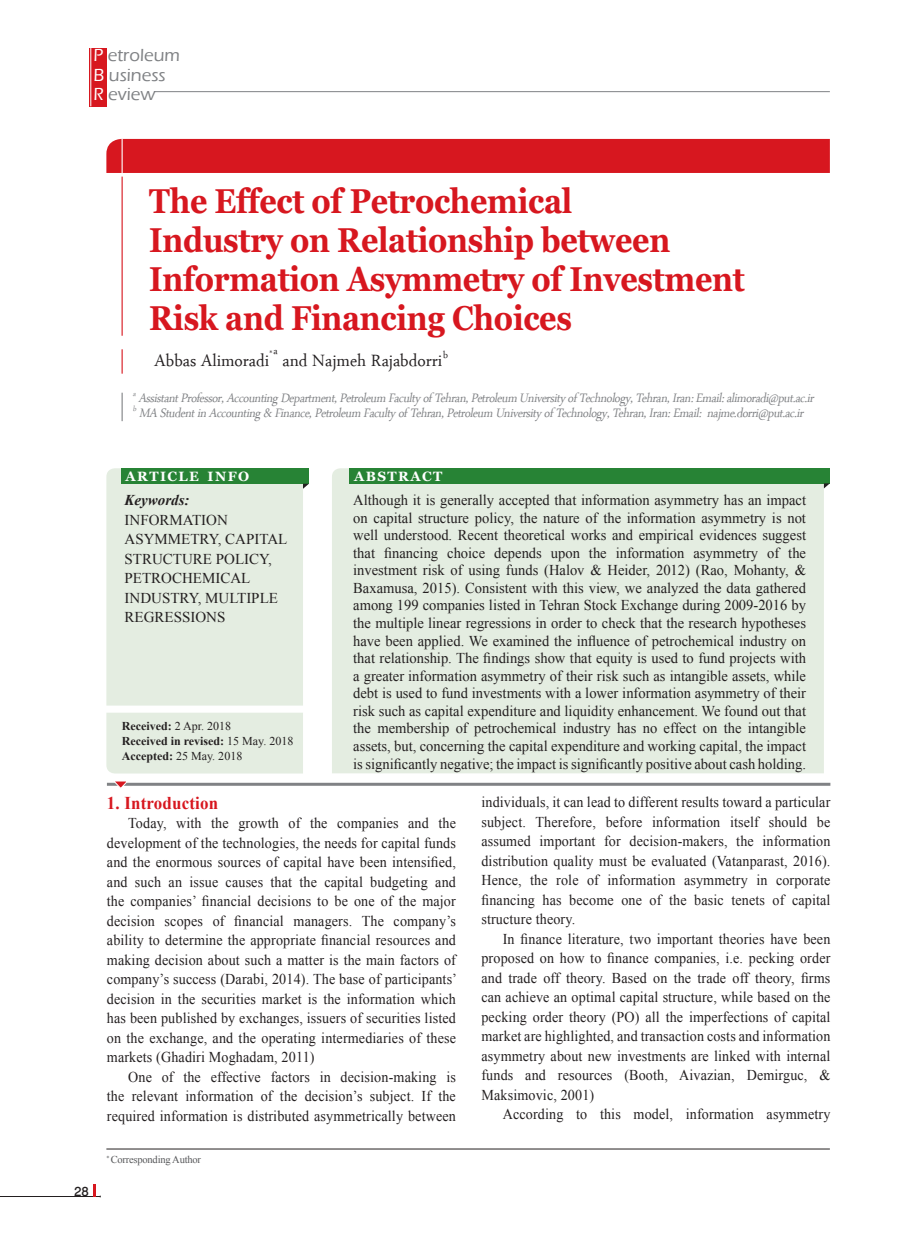
<style>
.page{position:relative;width:915px;height:1255px;background:#fff}
.page>*{position:absolute;margin:0;border:0;box-sizing:border-box;transform-origin:0 0}
._07__Titr_1{font:700 34.5px/39px "Vani";letter-spacing:-.01em;color:#d7171f;scale:.88 1}
._04__Zirtitr{font:24px "Arabic Typesetting";color:#231f20}
._04__Zirtitr-2{font:italic 18px "Arabic Typesetting";color:#808285;scale:.95 1}
.t1{font:500 18px/19.5px "Eras ITC";color:#808285}
._03__Miantitr_3{font:700 18px "Times New Roman";letter-spacing:.01em;color:#d7171f;scale:.94 1}
.t2{font:500 18px "Win Soft Pro";color:#231f20}
._01__Matn_1{font:15px/19.5px "Times New Roman";letter-spacing:.01em;color:#231f20;text-align:justify;scale:.94 1}
._01__Matn_1-2{font:15px/17.5px "Times New Roman";letter-spacing:.01em;color:#231f20;text-align:justify}
._01__Matn_1-3{font:italic 700 15px "Times New Roman";color:#231f20}
._01__Matn_1-4{font:700 13.5px "Vani";color:#fff}
._01__Matn_1-5{font:700 12px "Times New Roman";color:#231f20}
._01__Matn_1-6{font:12px "Times New Roman";color:#231f20}
._01__Matn_1-7{font:10.5px "Times New Roman";letter-spacing:-.02em;color:#57585a}
.s1{color:#fff}
.s2{font-weight:400}
.s3{font-weight:700}
</style>
<div class="page">
<div style="left:89px;top:48px;width:17px;height:58px;background:#d7171f"></div>
<hr style="left:0;top:1196px;width:100px;height:1px;background:#231f20">
<svg style="left:93px;top:1184px;width:8px;height:13px"></svg>
<hr style="left:90px;top:48px;width:1px;height:58px;background:#fff">
<hr style="left:154px;top:91px;width:675px;height:1px;background:#808285">
<div style="left:106px;top:713px;width:197px;height:60px;background:#e4ede1"></div>
<hr style="left:107px;top:782px;width:723px;height:3px;background:#808285">
<svg style="left:112px;top:781px;width:17px;height:7px"></svg>
<div style="left:106px;top:139px;width:723px;height:34px;background:#d7171f"></div>
<hr style="left:121px;top:139px;width:2px;height:38px;background:#fff">
<hr style="left:121px;top:177px;width:2px;height:159px;background:#d7171f">
<hr style="left:121px;top:349px;width:2px;height:24px;background:#d7171f">
<hr style="left:121px;top:392px;width:2px;height:29px;background:#808285">
<div style="left:332px;top:468px;width:491px;height:305px;background:#e4ede1"></div>
<div style="left:349px;top:468px;width:480px;height:15px;background:#278335"></div>
<svg style="left:823px;top:483px;width:6px;height:5px"></svg>
<div style="left:106px;top:468px;width:197px;height:237px;background:#e4ede1"></div>
<div style="left:121px;top:468px;width:188px;height:15px;background:#278335"></div>
<svg style="left:303px;top:483px;width:6px;height:6px"></svg>
<hr style="left:106px;top:1148px;width:723px;height:1px;background:#231f20">
<p class="t1" style="left:94px;top:46px;width:88px"><span class="s1">P</span> etroleum<br><span class="s1">B</span> usiness<br><span class="s1">R</span> eview</p>
<p class="_07__Titr_1" style="left:149px;top:181px;width:678px">The Effect of Petrochemical<br>Industry on Relationship between<br>Information Asymmetry of Investment<br>Risk and Financing Choices</p>
<p class="_04__Zirtitr" style="left:154px;top:349px;width:295px">Abbas Alimoradi<sup>*a</sup> and Najmeh Rajabdorri<sup>b</sup></p>
<p class="_04__Zirtitr-2" style="left:133px;top:389px;width:722px"><sup>a</sup>AssistantProfessor,AccountingDepartment,Petroleum Facultyof Tehran,Petroleum Universityof Technology,Tehran,Iran:Email:alimoradi@put.ac.ir</p>
<p class="_04__Zirtitr-2" style="left:133px;top:404px;width:711px"><sup>b</sup> MAStudentinAccounting&amp; Finance,Petroleum Facultyof Tehran,Petroleum Universityof Technology,Tehran,Iran:Email: najme.dorri@put.ac.ir</p>
<p class="_01__Matn_1-4" style="left:125px;top:468px;width:125px">A R T I C L E I N F O</p>
<p class="_01__Matn_1-4" style="left:354px;top:468px;width:90px">A B S T R A C T</p>
<p class="_01__Matn_1-2" style="left:353px;top:491px;width:454px">Although it is generally accepted that information asymmetry has an impact on capital structure policy, the nature of the information asymmetry is not well understood. Recent theoretical works and empirical evidences suggest that financing choice depends upon the information asymmetry of the investment risk of using funds (Halov &amp; Heider, 2012) (Rao, Mohanty, &amp; Baxamusa, 2015). Consistent with this view, we analyzed the data gathered among 199 companies listed in Tehran Stock Exchange during 2009-2016 by the multiple linear regressions in order to check that the research hypotheses have been applied. We examined the influence of petrochemical industry on that relationship. The findings show that equity is used to fund projects with a greater information asymmetry of their risk such as intangible assets, while debt is used to fund investments with a lower information asymmetry of their risk such as capital expenditure and liquidity enhancement. We found out that the membership of petrochemical industry has no effect on the intangible assets, but, concerning the capital expenditure and working capital, the impact is significantly negative; the impact is significantly positive about cash holding.</p>
<p class="_01__Matn_1-3" style="left:124px;top:489px;width:66px">Keywords:</p>
<p class="_01__Matn_1-2" style="left:124px;top:509px;width:164px;line-height:19.5px;text-align:left">INFORMATION<br>ASYMMETRY, CAPITAL<br>STRUCTURE POLICY,<br>PETROCHEMICAL<br>INDUSTRY, MULTIPLE<br>REGRESSIONS</p>
<p class="_01__Matn_1-5" style="left:122px;top:718px;width:111px">Received: <span class="s2">2 Apr. 2018</span></p>
<p class="_01__Matn_1-5" style="left:122px;top:733px;width:173px">Received in revised: <span class="s2">15 May. 2018</span></p>
<p class="_01__Matn_1-6" style="left:122px;top:748px;width:122px"><span class="s3">Accepted:</span> 25 May. 2018</p>
<p class="_03__Miantitr_3" style="left:107px;top:790px;width:120px">1. Introduction</p>
<p class="_01__Matn_1" style="left:107px;top:813px;width:374px;text-indent:21px">Today, with the growth of the companies and the development of the technologies, the needs for capital funds and the enormous sources of capital have been intensified, and such an issue causes that the capital budgeting and the companies’ financial decisions to be one of the major decision scopes of financial managers. The company’s ability to determine the appropriate financial resources and making decision about such a matter is the main factors of company’s success (Darabi, 2014). The base of participants’ decision in the securities market is the information which has been published by exchanges, issuers of securities listed on the exchange, and the operating intermediaries of these markets (Ghadiri Moghadam, 2011)</p>
<p class="_01__Matn_1" style="left:107px;top:1066px;width:372px;text-indent:21px">One of the effective factors in decision-making is the relevant information of the decision’s subject. If the required information is distributed asymmetrically between</p>
<p class="_01__Matn_1" style="left:481px;top:792px;width:373px">individuals, it can lead to different results toward a particular subject. Therefore, before information itself should be assumed important for decision-makers, the information distribution quality must be evaluated (Vatanparast, 2016).<br>Hence, the role of information asymmetry in corporate financing has become one of the basic tenets of capital structure theory.</p>
<p class="_01__Matn_1" style="left:481px;top:928px;width:372px;text-indent:21px">In finance literature, two important theories have been proposed on how to finance companies, i.e. pecking order and trade off theory. Based on the trade off theory, firms can achieve an optimal capital structure, while based on the pecking order theory (PO) all the imperfections of capital market are highlighted, and transaction costs and information asymmetry about new investments are linked with internal funds and resources (Booth, Aivazian, Demirguc, &amp; Maksimovic, 2001)</p>
<p class="_01__Matn_1" style="left:502px;top:1104px;width:350px">According to this model, information asymmetry</p>
<p class="t2" style="left:74px;top:1178px;width:16px">28</p>
<p class="_01__Matn_1-7" style="left:106px;top:1152px;width:96px"><sup>*</sup> Corresponding Author</p>
</div>
